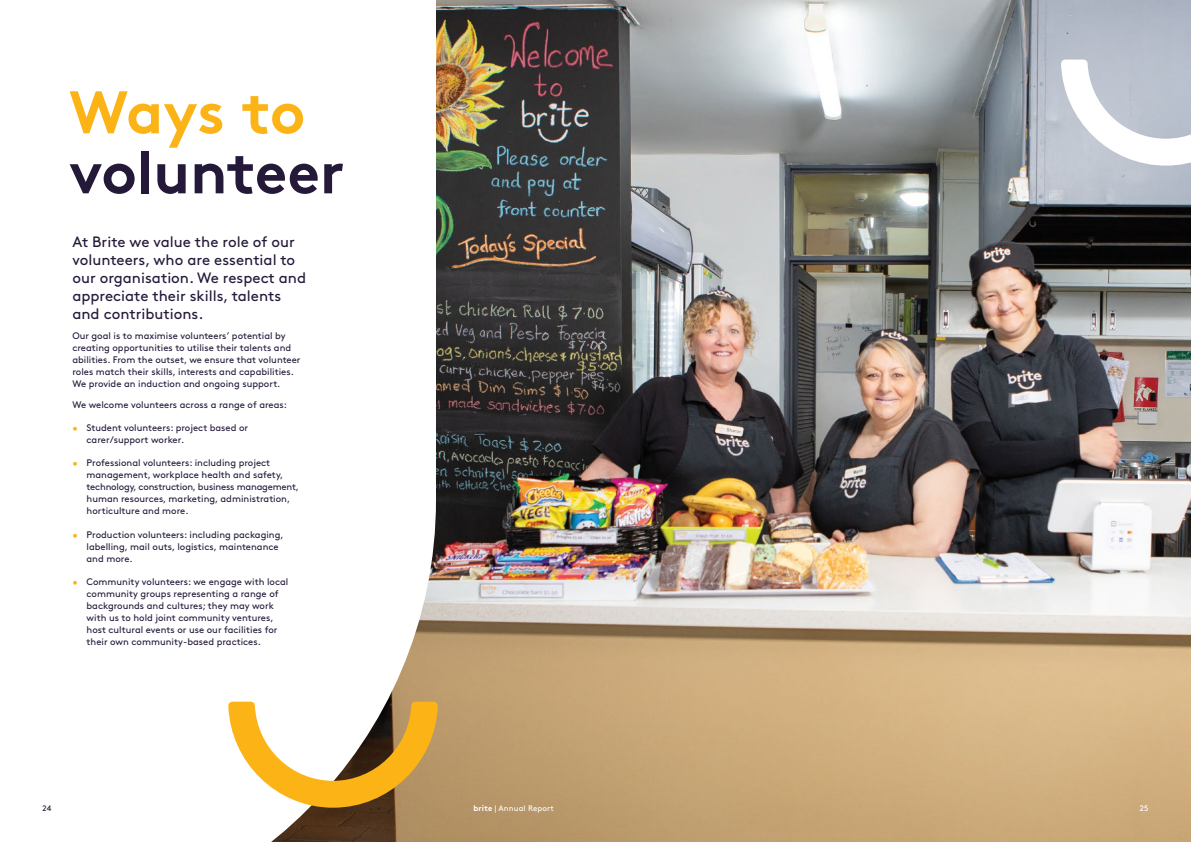
<style>
.page{position:relative;width:1191px;height:842px;background:#fff}
.page>*{position:absolute;margin:0;border:0;box-sizing:border-box;transform-origin:0 0}
.t1{font:700 60px "Brown";color:#25193a}
.t2{font:700 60px "Brown";letter-spacing:-.01em;color:#fcb316}
.t3{font:15px/18px "Brown";color:#25193a}
.t4{font:9.5px/12px "Brown";color:#25193a}
.t5{font:8px "Brown";letter-spacing:.01em;color:#fff}
.t6{font:8px "Brown";color:#25193a}
.s1{color:#fcb316}
.s2{font-weight:700}
</style>
<div class="page">
<img style="left:436px;top:0;width:755px;height:842px">
<svg style="left:231px;top:504px;width:205px;height:338px"></svg>
<svg style="left:228px;top:702px;width:210px;height:106px"></svg>
<svg style="left:1061px;top:60px;width:130px;height:106px"></svg>
<h1 class="t2" style="left:69px;top:64px;width:238px">Ways to</h1>
<h1 class="t1" style="left:69px;top:124px;width:277px">volunteer</h1>
<h2 class="t3" style="left:72px;top:231px;width:235px">At Brite we value the role of our volunteers, who are essential to our organisation. We respect and appreciate their skills, talents and contributions.</h2>
<p class="t4" style="left:72px;top:329px;width:230px">Our goal is to maximise volunteers’ potential by creating opportunities to utilise their talents and abilities. From the outset, we ensure that volunteer roles match their skills, interests and capabilities.<br>We provide an induction and ongoing support.</p>
<p class="t4" style="left:72px;top:398px;width:216px">We welcome volunteers across a range of areas:</p>
<p class="t4" style="left:87px;top:421px;width:163px;text-indent:-14px"><span class="s1">•</span> Student volunteers: project based or carer/support worker.</p>
<p class="t4" style="left:87px;top:456px;width:214px;text-indent:-14px"><span class="s1">•</span> Professional volunteers: including project management, workplace health and safety, technology, construction, business management, human resources, marketing, administration, horticulture and more.</p>
<p class="t4" style="left:87px;top:528px;width:199px;text-indent:-14px"><span class="s1">•</span> Production volunteers: including packaging, labelling, mail outs, logistics, maintenance and more.</p>
<p class="t4" style="left:87px;top:575px;width:203px;text-indent:-14px"><span class="s1">•</span> Community volunteers: we engage with local community groups representing a range of backgrounds and cultures; they may work with us to hold joint community ventures, host cultural events or use our facilities for their own community-based practices.</p>
<p class="t6" style="left:43px;top:802px;width:10px">24</p>
<p class="t5" style="left:473px;top:802px;width:82px"><span class="s2">brite</span> | Annual Report</p>
<p class="t5" style="left:1139px;top:802px;width:10px">25</p>
</div>
